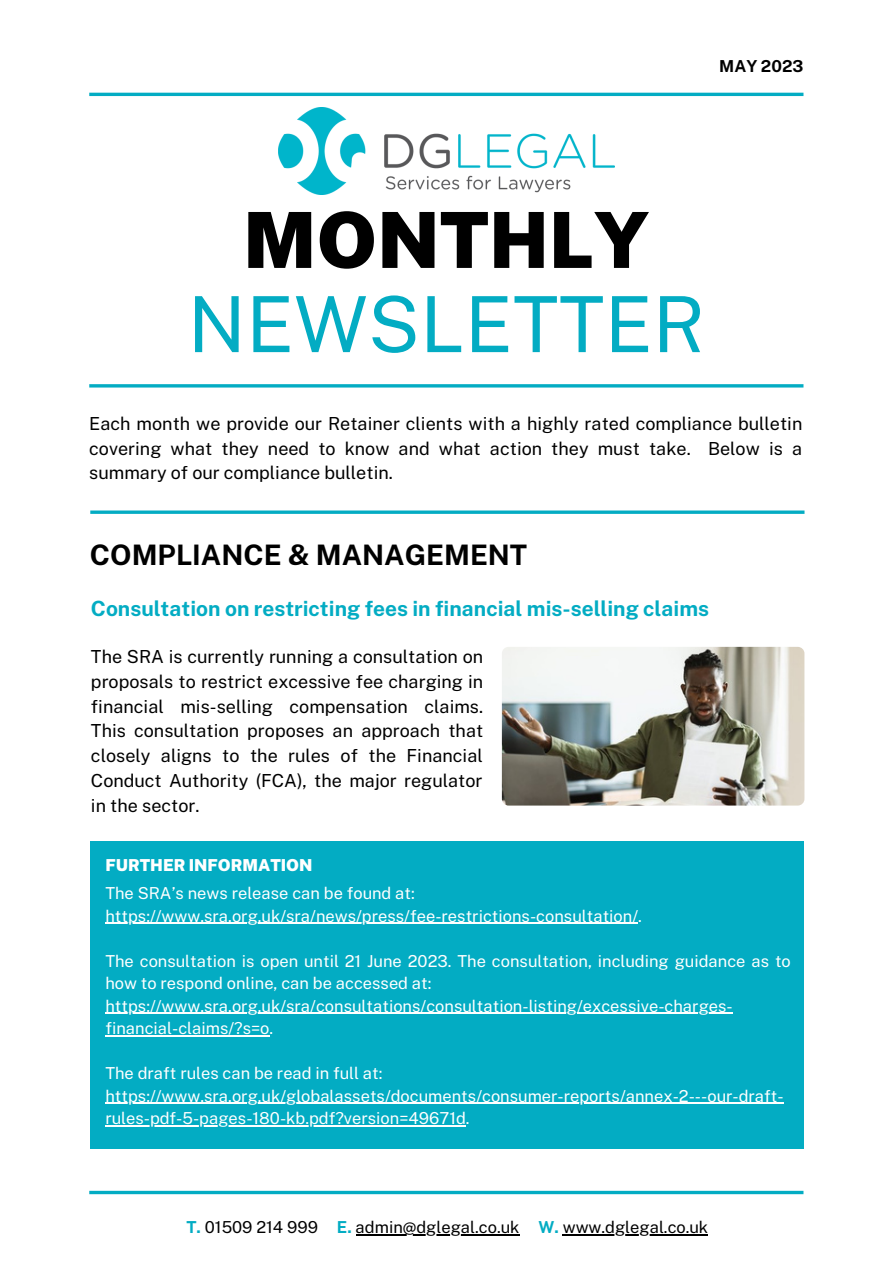
<style>
.page{position:relative;width:893px;height:1264px;background:#fff}
.page>*{position:absolute;margin:0;border:0;box-sizing:border-box;transform-origin:0 0}
.t1{font:77.4px "Public Sans";color:#03acc3}
.t2{font:900 77.4px "Public Sans";color:#000}
.t3{font:700 28.2px "Public Sans";color:#000}
.t4{font:700 21px "Public Sans";color:#03acc3}
.t5{font:18px/24.8px "Public Sans";color:#000;text-align:justify}
.t6{font:16.5px/22.5px "Public Sans";color:#fff}
.t7{font:16.5px "Public Sans";color:#000}
.t8{font:900 16.5px "Public Sans";color:#fff}
.t9{font:700 16.5px "Public Sans";color:#000}
.s1{font-weight:700;color:#03acc3}
</style>
<div class="page">
<hr style="left:89px;top:93px;width:714px;height:3px;background:#03acc3">
<hr style="left:89px;top:384px;width:714px;height:3px;background:#03acc3">
<svg style="left:89px;top:1190px;width:714px;height:4px;background:#36bdcf"></svg>
<img style="left:279px;top:108px;width:335px;height:86px">
<svg style="left:90px;top:510px;width:714px;height:4px;background:#2ab8cc"></svg>
<hr style="left:355px;top:1234px;width:164px;height:1px;background:#000">
<hr style="left:562px;top:1234px;width:146px;height:1px;background:#000">
<div style="left:90px;top:841px;width:714px;height:307px;background:#03acc3"></div>
<img style="left:502px;top:647px;width:302px;height:158px;border-radius:7px">
<hr style="left:105px;top:922px;width:533px;height:2px;background:#fff">
<hr style="left:105px;top:1012px;width:627px;height:1px;background:#fff">
<hr style="left:105px;top:1035px;width:164px;height:1px;background:#fff">
<hr style="left:105px;top:1102px;width:678px;height:1px;background:#fff">
<hr style="left:105px;top:1125px;width:361px;height:1px;background:#fff">
<p class="t9" style="left:719px;top:56px;width:86px">MAY 2023</p>
<p class="t2" style="left:243px;top:194px;width:408px">MONTHLY</p>
<p class="t1" style="left:188px;top:278px;width:519px">NEWSLETTER</p>
<p class="t5" style="left:89px;top:411px;width:714px">Each month we provide our Retainer clients with a highly rated compliance bulletin covering what they need to know and what action they must take. Below is a summary of our compliance bulletin.</p>
<p class="t3" style="left:90px;top:538px;width:439px">COMPLIANCE &amp; MANAGEMENT</p>
<p class="t4" style="left:91px;top:596px;width:619px">Consultation on restricting fees in financial mis-selling claims</p>
<p class="t5" style="left:91px;top:644px;width:394px">The SRA is currently running a consultation on proposals to restrict excessive fee charging in financial mis-selling compensation claims.<br>This consultation proposes an approach that closely aligns to the rules of the Financial Conduct Authority (FCA), the major regulator in the sector.</p>
<p class="t8" style="left:105px;top:855px;width:209px">FURTHER INFORMATION</p>
<p class="t6" style="left:105px;top:882px;width:311px">The SRA’s news release can be found at:</p>
<p class="t6" style="left:105px;top:904px;width:538px">https://www.sra.org.uk/sra/news/press/fee-restrictions-consultation/.</p>
<p class="t6" style="left:105px;top:949px;width:687px">The consultation is open until 21 June 2023. The consultation, including guidance as to how to respond online, can be accessed at:</p>
<p class="t6" style="left:105px;top:994px;width:629px">https://www.sra.org.uk/sra/consultations/consultation-listing/excessive-charges&shy;financial-claims/?s=o.</p>
<p class="t6" style="left:105px;top:1061px;width:279px">The draft rules can be read in full at:</p>
<p class="t6" style="left:105px;top:1084px;width:679px">https://www.sra.org.uk/globalassets/documents/consumer-reports/annex-2---our-draft&shy;rules-pdf-5-pages-180-kb.pdf?version=49671d.</p>
<p class="t7" style="left:186px;top:1217px;width:523px"><span class="s1">T.</span> 01509 214 999 <span class="s1">E.</span> admin@dglegal.co.uk <span class="s1">W.</span> www.dglegal.co.uk</p>
</div>
